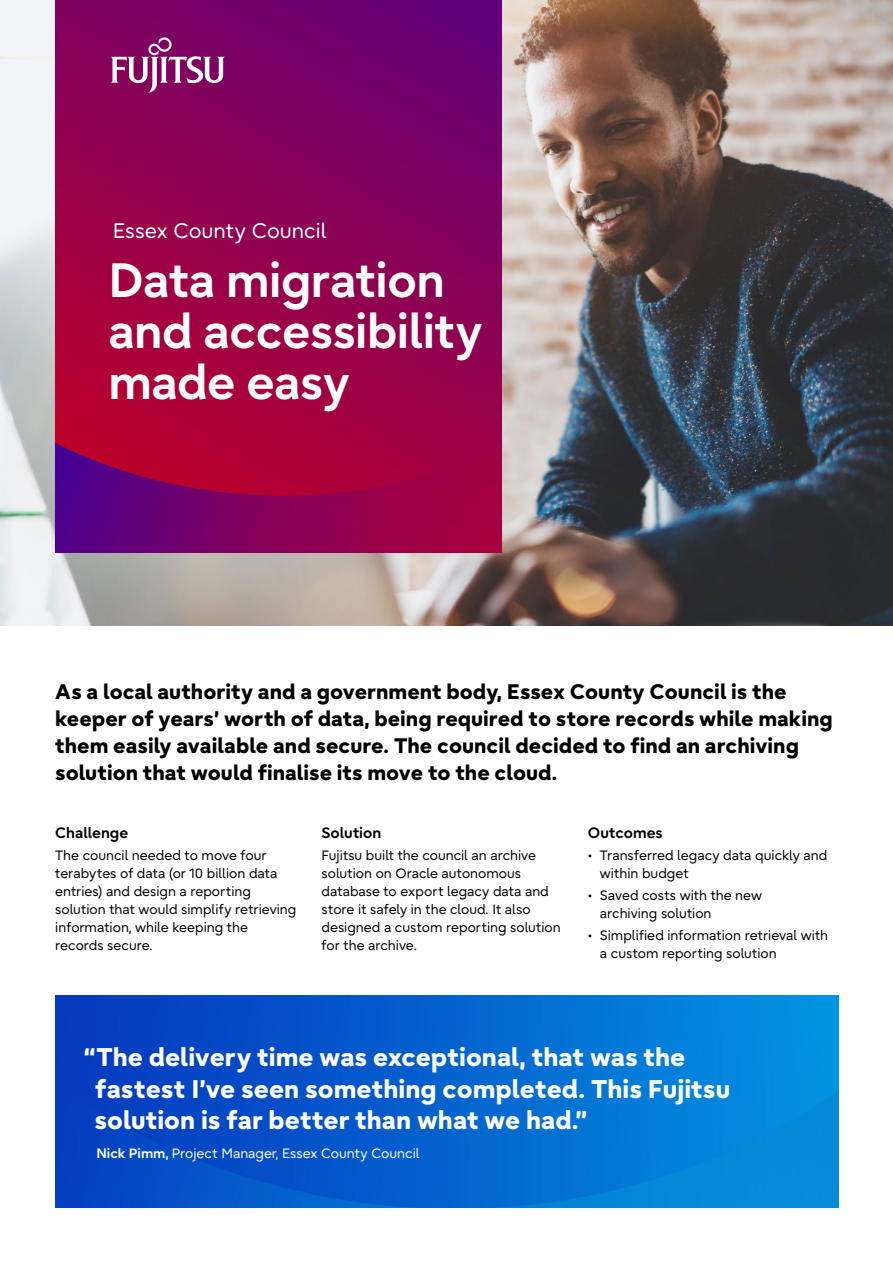
<style>
.page{position:relative;width:893px;height:1263px;background:#fff}
.page>*{position:absolute;margin:0;border:0;box-sizing:border-box;transform-origin:0 0}
.t1{font:700 48px/51px "Fujitsu Infinity Pro";letter-spacing:-.01em;color:#fff}
.t2{font:800 25.5px/31.5px "Fujitsu Infinity Pro";color:#fff}
.t3{font:800 21px/27px "Fujitsu Infinity Pro";color:#000}
.t4{font:21px "Fujitsu Infinity Pro";color:#fff}
.t5{font:700 15px "Fujitsu Infinity Pro";color:#000}
.t6{font:13.5px/18px "Fujitsu Infinity Pro";color:#000}
.t7{font:13.5px "Fujitsu Infinity Pro";color:#fff}
.s1{font-weight:700}
</style>
<div class="page">
<img style="left:56px;top:995px;width:782px;height:213px">
<img style="left:0;top:0;width:893px;height:625px">
<img style="left:55px;top:0;width:447px;height:553px">
<svg style="left:111px;top:37px;width:114px;height:56px"></svg>
<h3 class="t4" style="left:113px;top:217px;width:215px">Essex County Council</h3>
<h1 class="t1" style="left:108px;top:254px;width:376px">Data migration and accessibility made easy</h1>
<p class="t3" style="left:55px;top:678px;width:779px">As a local authority and a government body, Essex County Council is the keeper of years’ worth of data, being required to store records while making them easily available and secure. The council decided to find an archiving solution that would finalise its move to the cloud.</p>
<p class="t5" style="left:55px;top:822px;width:74px">Challenge</p>
<p class="t6" style="left:55px;top:846px;width:243px">The council needed to move four terabytes of data (or 10 billion data entries) and design a reporting solution that would simplify retrieving information, while keeping the records secure.</p>
<p class="t5" style="left:322px;top:822px;width:61px">Solution</p>
<p class="t6" style="left:322px;top:846px;width:241px">Fujitsu built the council an archive solution on Oracle autonomous database to export legacy data and store it safely in the cloud. It also designed a custom reporting solution for the archive.</p>
<p class="t5" style="left:588px;top:822px;width:76px">Outcomes</p>
<p class="t6" style="left:600px;top:846px;width:229px;text-indent:-12px">• Transferred legacy data quickly and within budget</p>
<p class="t6" style="left:600px;top:886px;width:164px;text-indent:-12px">• Saved costs with the new archiving solution</p>
<p class="t6" style="left:600px;top:926px;width:230px;text-indent:-12px">• Simplified information retrieval with a custom reporting solution</p>
<h2 class="t2" style="left:95px;top:1041px;width:637px;text-indent:-11px">“The delivery time was exceptional, that was the fastest I’ve seen something completed. This Fujitsu solution is far better than what we had.”</h2>
<p class="t7" style="left:96px;top:1145px;width:325px"><span class="s1">Nick Pimm,</span> Project Manager, Essex County Council</p>
</div>
